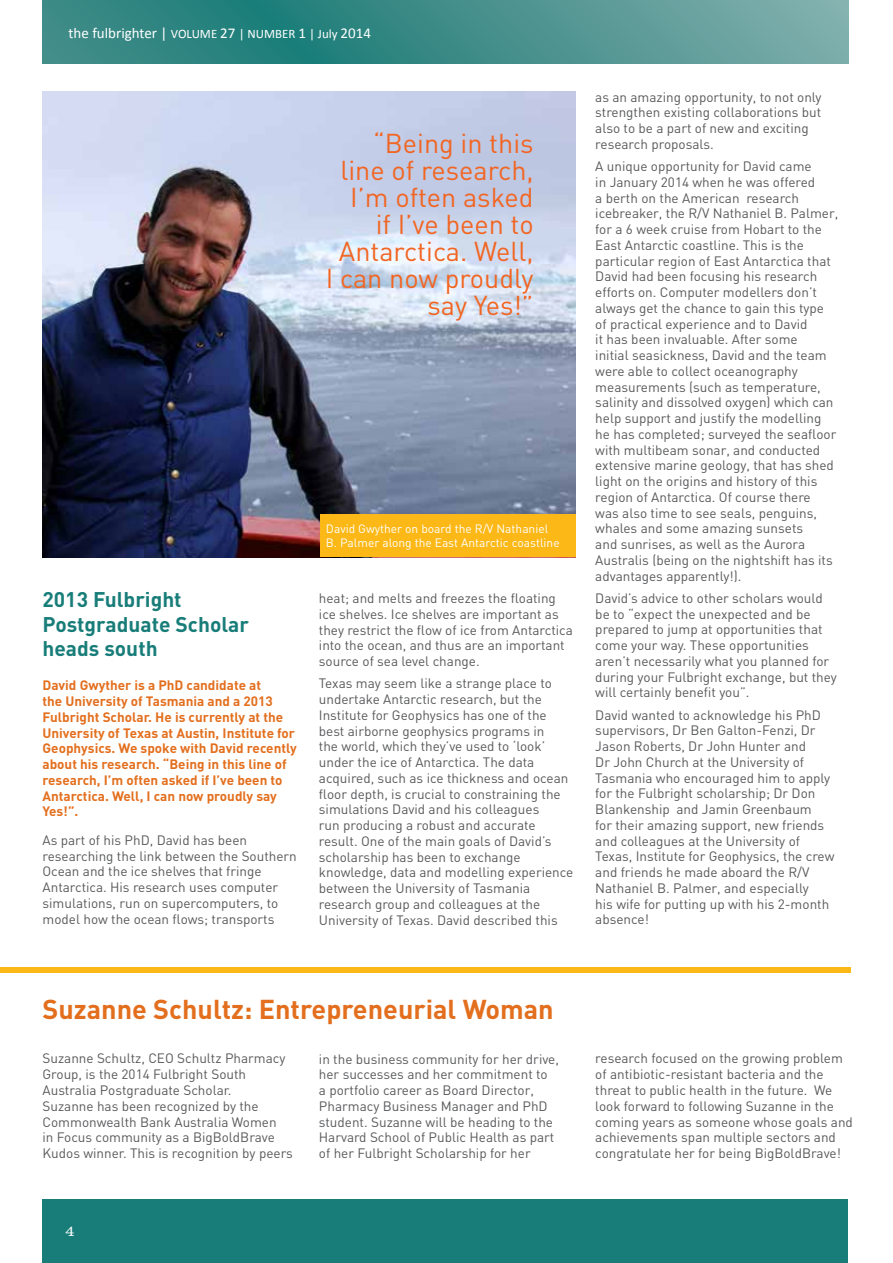
<style>
.page{position:relative;width:893px;height:1263px;background:#fff}
.page>*{position:absolute;margin:0;border:0;box-sizing:border-box;transform-origin:0 0}
.t1{font:27px/27px "DIN";color:#f26522;text-align:right}
.t2{font:700 27px "DIN";color:#e36f1e}
.t3{font:700 21px/24px "DIN";color:#187d79}
.t4{font:15px "Calibri";color:#fff}
.t5{font:300 15px "Clarendon";color:#fff}
.t6{font:13.5px/15.8px "DIN";color:#58595b}
.t7{font:700 13.5px/15.8px "DIN";color:#e36f1e}
.t8{font:12px/14.1px "DIN";color:#fff}
.s1{font-size:12.9px}
</style>
<div class="page">
<div style="left:43px;top:1199px;width:805px;height:64px;background:#187d79"></div>
<svg style="left:43px;top:0;width:805px;height:64px;background:#46918d"></svg>
<img style="left:43px;top:91px;width:532px;height:466px">
<div style="left:0;top:967px;width:850px;height:6px;background:#fcb816"></div>
<div style="left:320px;top:515px;width:255px;height:42px;background:#fcb816"></div>
<p class="t4" style="left:69px;top:23px;width:304px">the fulbrighter | <span class="s1">VOLUME</span> 27 <span class="s1">| NUMBER</span> 1 <span class="s1">| July</span> 2014</p>
<h1 class="t1" style="left:326px;top:130px;width:209px">“Being in this line of research,<br>I’m often asked<br>if I’ve been to<br>Antarctica. Well,<br>I can now proudly say Yes!”</h1>
<h2 class="t3" style="left:43px;top:587px;width:208px">2013 Fulbright<br>Postgraduate Scholar heads south</h2>
<p class="t7" style="left:43px;top:677px;width:256px">David Gwyther is a PhD candidate at<br>the University of Tasmania and a 2013<br>Fulbright Scholar. He is currently at the University of Texas at Austin, Institute for Geophysics. We spoke with David recently about his research. “Being in this line of research, I’m often asked if I’ve been to Antarctica. Well, I can now proudly say Yes!”.</p>
<p class="t6" style="left:43px;top:832px;width:256px">As part of his PhD, David has been researching the link between the Southern Ocean and the ice shelves that fringe Antarctica. His research uses computer simulations, run on supercomputers, to model how the ocean flows; transports</p>
<p class="t8" style="left:326px;top:521px;width:235px">David Gwyther on board the R/V Nathaniel<br>B. Palmer along the East Antarctic coastline</p>
<p class="t6" style="left:319px;top:590px;width:255px">heat; and melts and freezes the floating ice shelves. Ice shelves are important as they restrict the flow of ice from Antarctica into the ocean, and thus are an important source of sea level change.</p>
<p class="t6" style="left:319px;top:675px;width:256px">Texas may seem like a strange place to undertake Antarctic research, but the Institute for Geophysics has one of the best airborne geophysics programs in<br>the world, which they’ve used to ‘look’ under the ice of Antarctica. The data acquired, such as ice thickness and ocean floor depth, is crucial to constraining the simulations David and his colleagues<br>run producing a robust and accurate result. One of the main goals of David’s scholarship has been to exchange knowledge, data and modelling experience between the University of Tasmania research group and colleagues at the University of Texas. David described this</p>
<p class="t6" style="left:595px;top:89px;width:228px">as an amazing opportunity, to not only strengthen existing collaborations but also to be a part of new and exciting research proposals.</p>
<p class="t6" style="left:595px;top:158px;width:244px">A unique opportunity for David came<br>in January 2014 when he was offered<br>a berth on the American research icebreaker, the R/V Nathaniel B. Palmer, for a 6 week cruise from Hobart to the East Antarctic coastline. This is the particular region of East Antarctica that David had been focusing his research efforts on. Computer modellers don’t always get the chance to gain this type of practical experience and to David<br>it has been invaluable. After some<br>initial seasickness, David and the team were able to collect oceanography measurements (such as temperature, salinity and dissolved oxygen) which can help support and justify the modelling he has completed; surveyed the seafloor with multibeam sonar, and conducted extensive marine geology, that has shed light on the origins and history of this region of Antarctica. Of course there<br>was also time to see seals, penguins, whales and some amazing sunsets<br>and sunrises, as well as the Aurora Australis (being on the nightshift has its advantages apparently!).</p>
<p class="t6" style="left:595px;top:590px;width:243px">David’s advice to other scholars would be to “expect the unexpected and be prepared to jump at opportunities that come your way. These opportunities aren’t necessarily what you planned for during your Fulbright exchange, but they will certainly benefit you”.</p>
<p class="t6" style="left:595px;top:706px;width:241px">David wanted to acknowledge his PhD supervisors, Dr Ben Galton-Fenzi, Dr Jason Roberts, Dr John Hunter and<br>Dr John Church at the University of Tasmania who encouraged him to apply for the Fulbright scholarship; Dr Don Blankenship and Jamin Greenbaum<br>for their amazing support, new friends and colleagues at the University of Texas, Institute for Geophysics, the crew and friends he made aboard the R/V Nathaniel B. Palmer, and especially<br>his wife for putting up with his 2-month absence!</p>
<h1 class="t2" style="left:43px;top:991px;width:513px">Suzanne Schultz: Entrepreneurial Woman</h1>
<p class="t6" style="left:43px;top:1050px;width:252px">Suzanne Schultz, CEO Schultz Pharmacy Group, is the 2014 Fulbright South Australia Postgraduate Scholar.<br>Suzanne has been recognized by the Commonwealth Bank Australia Women<br>in Focus community as a BigBoldBrave Kudos winner. This is recognition by peers</p>
<p class="t6" style="left:319px;top:1050px;width:242px">in the business community for her drive, her successes and her commitment to<br>a portfolio career as Board Director, Pharmacy Business Manager and PhD student. Suzanne will be heading to the Harvard School of Public Health as part of her Fulbright Scholarship for her</p>
<p class="t5" style="left:65px;top:1222px;width:11px">4</p>
<p class="t6" style="left:595px;top:1050px;width:259px">research focused on the growing problem of antibiotic-resistant bacteria and the threat to public health in the future. We look forward to following Suzanne in the coming years as someone whose goals and achievements span multiple sectors and congratulate her for being BigBoldBrave!</p>
</div>
